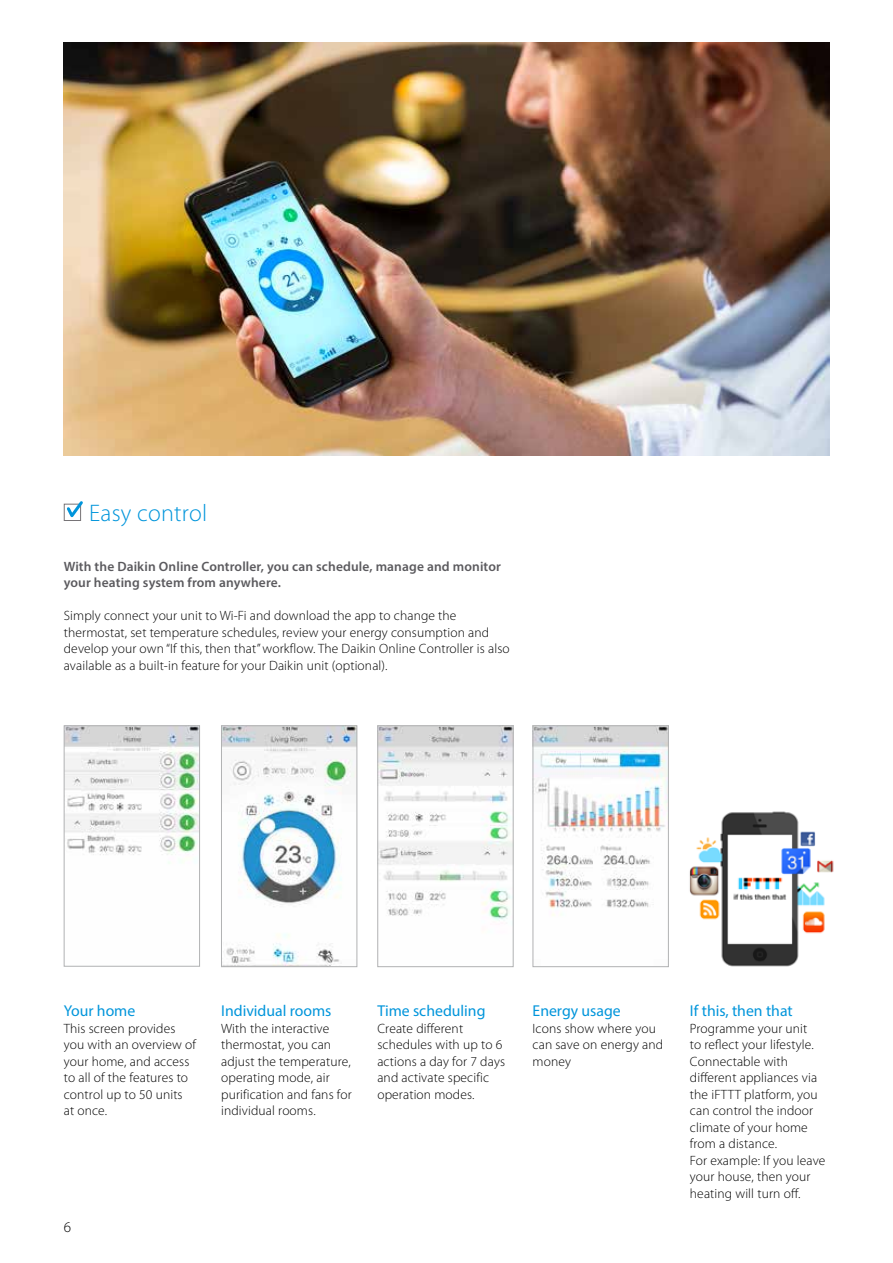
<style>
.page{position:relative;width:893px;height:1263px;background:#fff}
.page>*{position:absolute;margin:0;border:0;box-sizing:border-box;transform-origin:0 0}
.t1{font:300 24px "Myriad Pro";letter-spacing:.01em;color:#0095db}
.t2{font:15.75px "Myriad Pro";color:#0095db}
.t3{font:300 15px "Myriad Pro";color:#000}
.t4{font:300 13.5px/16.5px "Myriad Pro";letter-spacing:.01em;color:#000}
.t5{font:600 13.5px/16.5px "Myriad Pro";letter-spacing:.01em;color:#5b5a5e}
</style>
<div class="page">
<img style="left:689px;top:811px;width:145px;height:156px">
<svg style="left:64px;top:501px;width:19px;height:20px"></svg>
<img style="left:66px;top:727px;width:132px;height:137px">
<div style="left:64px;top:725px;width:136px;height:241px;border:1px solid #b1b2b3"></div>
<img style="left:223px;top:727px;width:132px;height:238px">
<div style="left:221px;top:725px;width:136px;height:242px;border:1px solid #b1b2b3"></div>
<img style="left:379px;top:727px;width:132px;height:194px">
<div style="left:377px;top:725px;width:136px;height:242px;border:1px solid #b1b2b3"></div>
<img style="left:535px;top:727px;width:132px;height:189px">
<div style="left:533px;top:725px;width:136px;height:242px;border:1px solid #b1b2b3"></div>
<img style="left:64px;top:43px;width:765px;height:412px">
<h1 class="t1" style="left:89px;top:500px;width:119px">Easy control</h1>
<p class="t5" style="left:64px;top:557px;width:439px">With the Daikin Online Controller, you can schedule, manage and monitor your heating system from anywhere.</p>
<p class="t4" style="left:64px;top:607px;width:447px">Simply connect your unit to Wi-Fi and download the app to change the thermostat, set temperature schedules, review your energy consumption and develop your own “If this, then that” workflow. The Daikin Online Controller is also available as a built-in feature for your Daikin unit (optional).</p>
<p class="t2" style="left:64px;top:1001px;width:73px">Your home</p>
<p class="t4" style="left:64px;top:1020px;width:134px">This screen provides you with an overview of your home, and access to all of the features to control up to 50 units at once.</p>
<p class="t2" style="left:221px;top:1001px;width:112px">Individual rooms</p>
<p class="t4" style="left:221px;top:1020px;width:132px">With the interactive thermostat, you can adjust the temperature, operating mode, air purification and fans for individual rooms.</p>
<p class="t2" style="left:377px;top:1001px;width:110px">Time scheduling</p>
<p class="t4" style="left:377px;top:1020px;width:129px">Create different schedules with up to 6 actions a day for 7 days and activate specific operation modes.</p>
<p class="t3" style="left:64px;top:1219px;width:9px">6</p>
<p class="t2" style="left:533px;top:1001px;width:90px">Energy usage</p>
<p class="t4" style="left:533px;top:1020px;width:132px">Icons show where you can save on energy and money</p>
<p class="t2" style="left:690px;top:1001px;width:104px">If this, then that</p>
<p class="t4" style="left:690px;top:1020px;width:137px">Programme your unit<br>to reflect your lifestyle.<br>Connectable with different appliances via the iFTTT platform, you can control the indoor climate of your home from a distance.<br>For example: If you leave your house, then your heating will turn off.</p>
</div>
